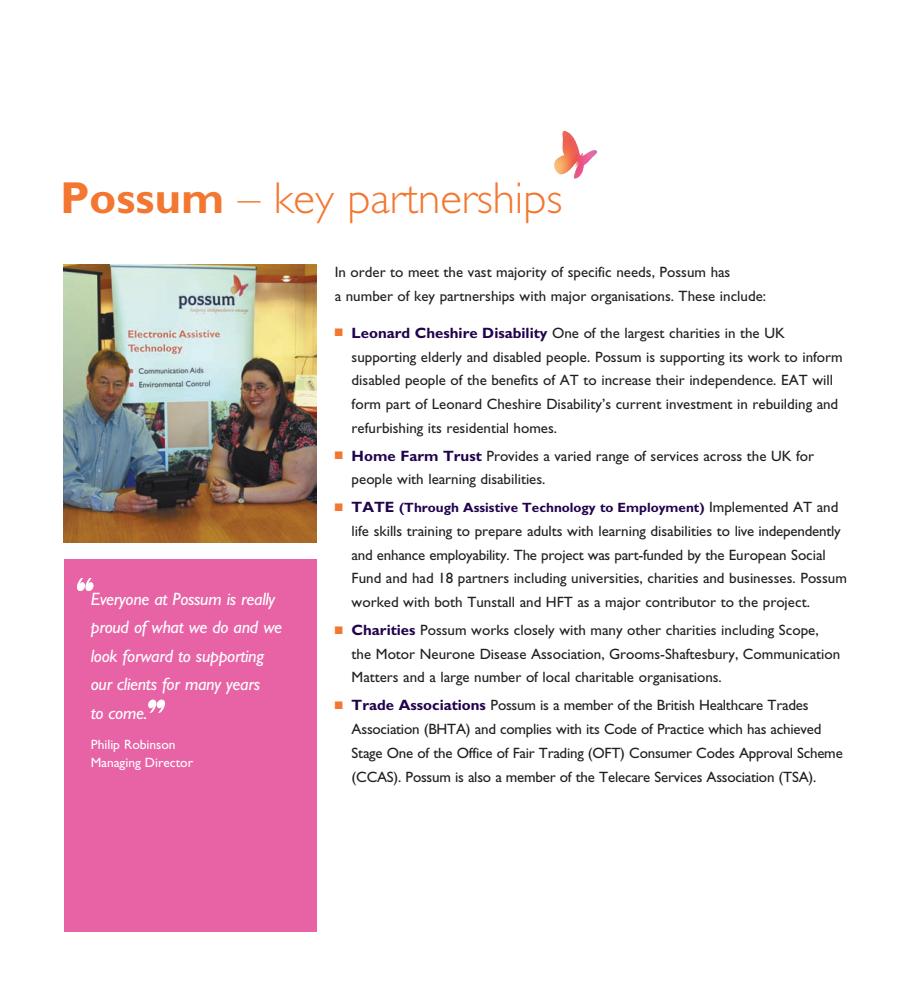
<style>
.page{position:relative;width:919px;height:995px;background:#fff}
.page>*{position:absolute;margin:0;border:0;box-sizing:border-box;transform-origin:0 0}
.t1{font:300 45px "Gill Sans";color:#f37730}
.t2{font:italic 18px/28.5px "Gill Sans";letter-spacing:-.015em;color:#fff}
.t3{font:15px/23.7px "Gill Sans";color:#231f20}
.t4{font:700 13.5px "Gill Sans";color:#21034c}
.t5{font:13.5px/18px "Gill Sans";color:#fff}
.s1{font-weight:700}
.s2{font-family:"Monotype Sorts";font-size:10.5px;color:#f37730}
.s3{font-weight:700;color:#21034c}
.s4{font-family:"Monotype Sorts";font-weight:400;font-size:10.5px;color:#f37730}
.s5{font-size:15px}
.s6{font-weight:400;font-size:15px;color:#231f20}
</style>
<div class="page">
<div style="left:64px;top:559px;width:252px;height:372px;background:#e863a5"></div>
<img style="left:64px;top:265px;width:252px;height:277px">
<img style="left:554px;top:131px;width:43px;height:48px">
<img style="left:77px;top:578px;width:17px;height:13px">
<svg style="left:149px;top:700px;width:16px;height:13px"></svg>
<img style="left:148px;top:699px;width:16px;height:13px">
<h1 class="t1" style="left:60px;top:171px;width:503px"><span class="s1">Possum</span> – key partnerships</h1>
<p class="t2" style="left:91px;top:584px;width:193px">Everyone at Possum is really proud of what we do and we look forward to supporting our clients for many years<br>to come.</p>
<p class="t5" style="left:91px;top:736px;width:104px">Philip Robinson<br>Managing Director</p>
<p class="t3" style="left:335px;top:260px;width:433px">In order to meet the vast majority of specific needs, Possum has<br>a number of key partnerships with major organisations. These include:</p>
<p class="t3" style="left:351px;top:321px;width:492px;text-indent:-17px"><span class="s2">■</span> <span class="s3">Leonard Cheshire Disability</span> One of the largest charities in the UK supporting elderly and disabled people. Possum is supporting its work to inform disabled people of the benefits of AT to increase their independence. EAT will form part of Leonard Cheshire Disability’s current investment in rebuilding and refurbishing its residential homes.</p>
<p class="t3" style="left:351px;top:444px;width:464px;text-indent:-17px"><span class="s2">■</span> <span class="s3">Home Farm Trust</span> Provides a varied range of services across the UK for people with learning disabilities.</p>
<p class="t4" style="left:335px;top:500px;width:505px"><span class="s4">■</span> <span class="s5">TATE</span> (Through Assistive Technology to Employment) <span class="s6">Implemented AT and</span></p>
<p class="t3" style="left:351px;top:519px;width:496px">life skills training to prepare adults with learning disabilities to live independently and enhance employability. The project was part-funded by the European Social Fund and had 18 partners including universities, charities and businesses. Possum worked with both Tunstall and HFT as a major contributor to the project.</p>
<p class="t3" style="left:351px;top:618px;width:490px;text-indent:-17px"><span class="s2">■</span> <span class="s3">Charities</span> Possum works closely with many other charities including Scope, the Motor Neurone Disease Association, Grooms-Shaftesbury, Communication<br>Matters and a large number of local charitable organisations.</p>
<p class="t3" style="left:351px;top:693px;width:492px;text-indent:-17px"><span class="s2">■</span> <span class="s3">Trade Associations</span> Possum is a member of the British Healthcare Trades Association (BHTA) and complies with its Code of Practice which has achieved Stage One of the Office of Fair Trading (OFT) Consumer Codes Approval Scheme (CCAS). Possum is also a member of the Telecare Services Association (TSA).</p>
</div>
